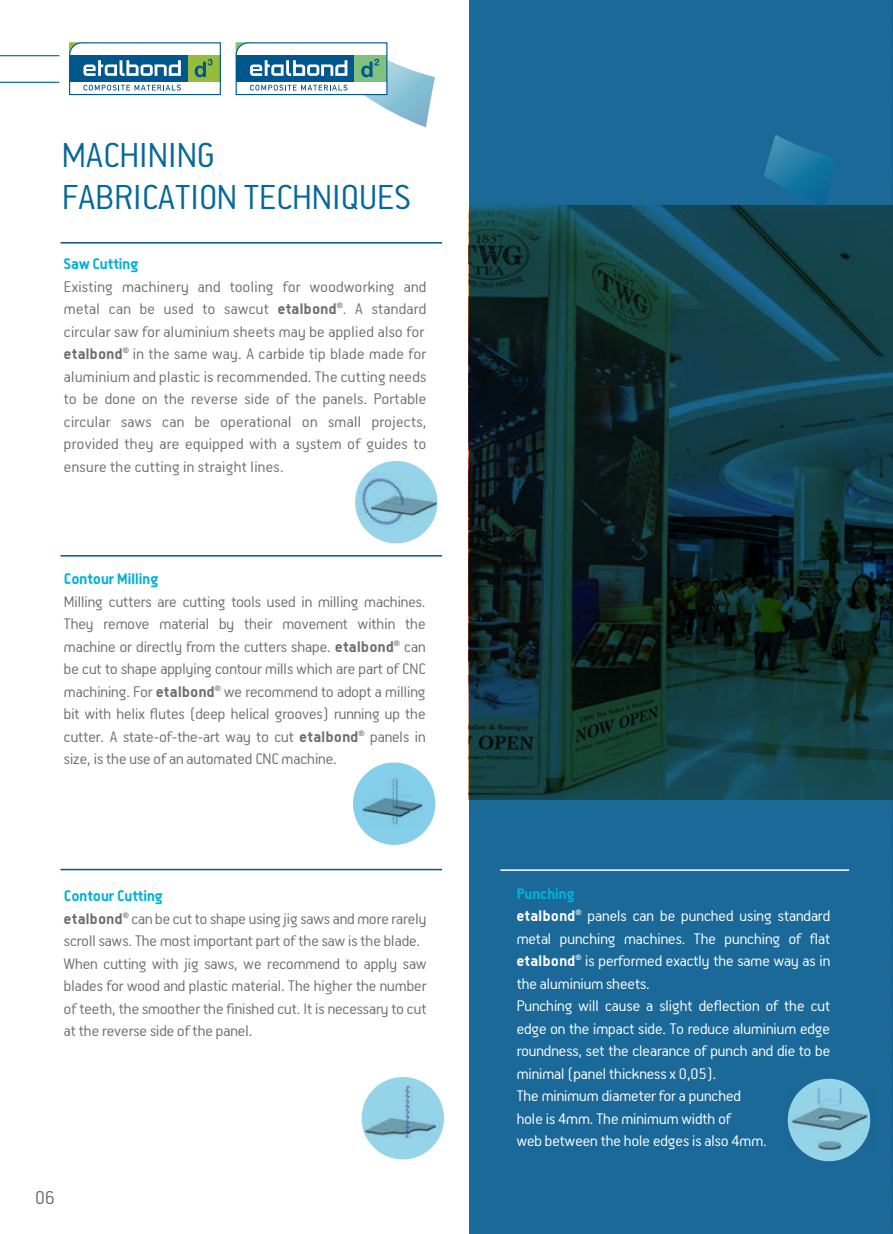
<style>
.page{position:relative;width:893px;height:1234px;background:#fff}
.page>*{position:absolute;margin:0;border:0;box-sizing:border-box;transform-origin:0 0}
.t1{font:300 39px/42px "PF Premier Text";color:#04689a}
.t2{font:300 21px "PF Premier Text";color:#6d6e71}
.t3{font:300 17.25px/22.5px "PF Premier Text";color:#6d6e71;text-align:justify}
.t4{font:300 17.25px/22.5px "PF Premier Text";color:#fff;text-align:right}
.t5{font:300 17.25px/22.5px "PF Premier Text";letter-spacing:.02em;color:#6d6e71}
.t6{font:700 17.25px "PF Premier Text";color:#00b2d5}
.t7{font:700 17.25px "PF Premier Text";letter-spacing:.02em;color:#6d6e71}
.t8{font:700 17.25px "PF Premier Text";letter-spacing:.02em;color:#fff}
.t9{font:800 7.5px "CF Jeckyl";color:#6d6e71}
.t10{font:800 7.5px "CF Jeckyl";color:#fff}
.s1{font-weight:700}
</style>
<div class="page">
<img style="left:892px;top:0;width:1px;height:1233px">
<svg style="left:469px;top:0;width:423px;height:1233px;background:#154f69"></svg>
<hr style="left:500px;top:869px;width:349px;height:1px;background:#fff">
<div style="left:355px;top:461px;width:82px;height:82px;background:#96d4ea;border-radius:50%"></div>
<hr style="left:61px;top:242px;width:381px;height:1px;background:#00578e">
<img style="left:359px;top:473px;width:79px;height:55px">
<hr style="left:61px;top:555px;width:381px;height:1px;background:#00578e">
<div style="left:353px;top:762px;width:82px;height:82px;background:#85cfea;border-radius:50%"></div>
<img style="left:354px;top:777px;width:80px;height:51px">
<div style="left:362px;top:1076px;width:82px;height:83px;background:#96d4ea;border-radius:50%"></div>
<hr style="left:61px;top:868px;width:381px;height:2px;background:#00578e">
<img style="left:362px;top:1086px;width:77px;height:53px">
<div style="left:788px;top:1078px;width:82px;height:82px;background:#96d4ea;border-radius:50%"></div>
<img style="left:790px;top:1088px;width:83px;height:62px">
<hr style="left:0;top:55px;width:59px;height:1px;background:#04689a">
<hr style="left:0;top:82px;width:59px;height:1px;background:#04689a">
<svg style="left:236px;top:42px;width:199px;height:85px"></svg>
<svg style="left:69px;top:42px;width:152px;height:53px"></svg>
<svg style="left:764px;top:134px;width:71px;height:74px;background:#1c719d"></svg>
<h1 class="t1" style="left:62px;top:134px;width:351px">MACHINING<br>FABRICATION TECHNIQUES</h1>
<p class="t6" style="left:64px;top:255px;width:76px">Saw Cutting</p>
<p class="t5" style="left:64px;top:275px;width:364px">Existing machinery and tooling for woodworking and metal can be used to sawcut <span class="s1">etalbond</span> . A standard</p>
<p class="t9" style="left:337px;top:301px;width:7px">®</p>
<p class="t5" style="left:64px;top:320px;width:362px">circular saw for aluminium sheets may be applied also for</p>
<p class="t7" style="left:64px;top:345px;width:60px">etalbond</p>
<p class="t9" style="left:123px;top:346px;width:7px">®</p>
<p class="t3" style="left:64px;top:342px;width:364px;text-indent:69px">in the same way. A carbide tip blade made for aluminium and plastic is recommended. The cutting needs to be done on the reverse side of the panels. Portable circular saws can be operational on small projects, provided they are equipped with a system of guides to ensure the cutting in straight lines.</p>
<p class="t6" style="left:64px;top:570px;width:96px">Contour Milling</p>
<p class="t3" style="left:64px;top:590px;width:363px">Milling cutters are cutting tools used in milling machines.<br>They remove material by their movement within the machine or directly from the cutters shape. <span class="s1">etalbond</span></p>
<p class="t9" style="left:394px;top:638px;width:7px">®</p>
<p class="t3" style="left:64px;top:635px;width:363px;text-indent:340px">can be cut to shape applying contour mills which are part of CNC machining. For <span class="s1">etalbond</span></p>
<p class="t9" style="left:215px;top:683px;width:7px">®</p>
<p class="t3" style="left:64px;top:680px;width:363px;text-indent:160px">we recommend to adopt a milling bit with helix flutes (deep helical grooves) running up the cutter. A state-of-the-art way to cut <span class="s1">etalbond</span></p>
<p class="t9" style="left:359px;top:728px;width:7px">®</p>
<p class="t3" style="left:370px;top:725px;width:57px">panels in</p>
<p class="t3" style="left:64px;top:747px;width:274px">size, is the use of an automated CNC machine.</p>
<p class="t6" style="left:64px;top:887px;width:100px">Contour Cutting</p>
<p class="t7" style="left:64px;top:909px;width:60px">etalbond</p>
<p class="t9" style="left:123px;top:910px;width:7px">®</p>
<p class="t3" style="left:64px;top:906px;width:364px;text-align:left;text-indent:67px">can be cut to shape using jig saws and more rarely scroll saws. The most important part of the saw is the blade.<br>When cutting with jig saws, we recommend to apply saw blades for wood and plastic material. The higher the number of teeth, the smoother the finished cut. It is necessary to cut at the reverse side of the panel.</p>
<p class="t2" style="left:35px;top:1186px;width:21px">06</p>
<p class="t6" style="left:517px;top:884px;width:59px">Punching</p>
<p class="t8" style="left:517px;top:907px;width:60px">etalbond</p>
<p class="t10" style="left:576px;top:908px;width:7px">®</p>
<p class="t4" style="left:517px;top:904px;width:315px">panels can be punched using standard<br>metal punching machines. The punching of flat</p>
<p class="t8" style="left:517px;top:952px;width:60px">etalbond</p>
<p class="t10" style="left:576px;top:953px;width:7px">®</p>
<p class="t4" style="left:517px;top:949px;width:315px;text-align:left;text-indent:69px">is performed exactly the same way as in the aluminium sheets.<br>Punching will cause a slight deflection of the cut edge on the impact side. To reduce aluminium edge roundness, set the clearance of punch and die to be minimal (panel thickness x 0,05).<br>The minimum diameter for a punched<br>hole is 4mm. The minimum width of<br>web between the hole edges is also 4mm.</p>
</div>
